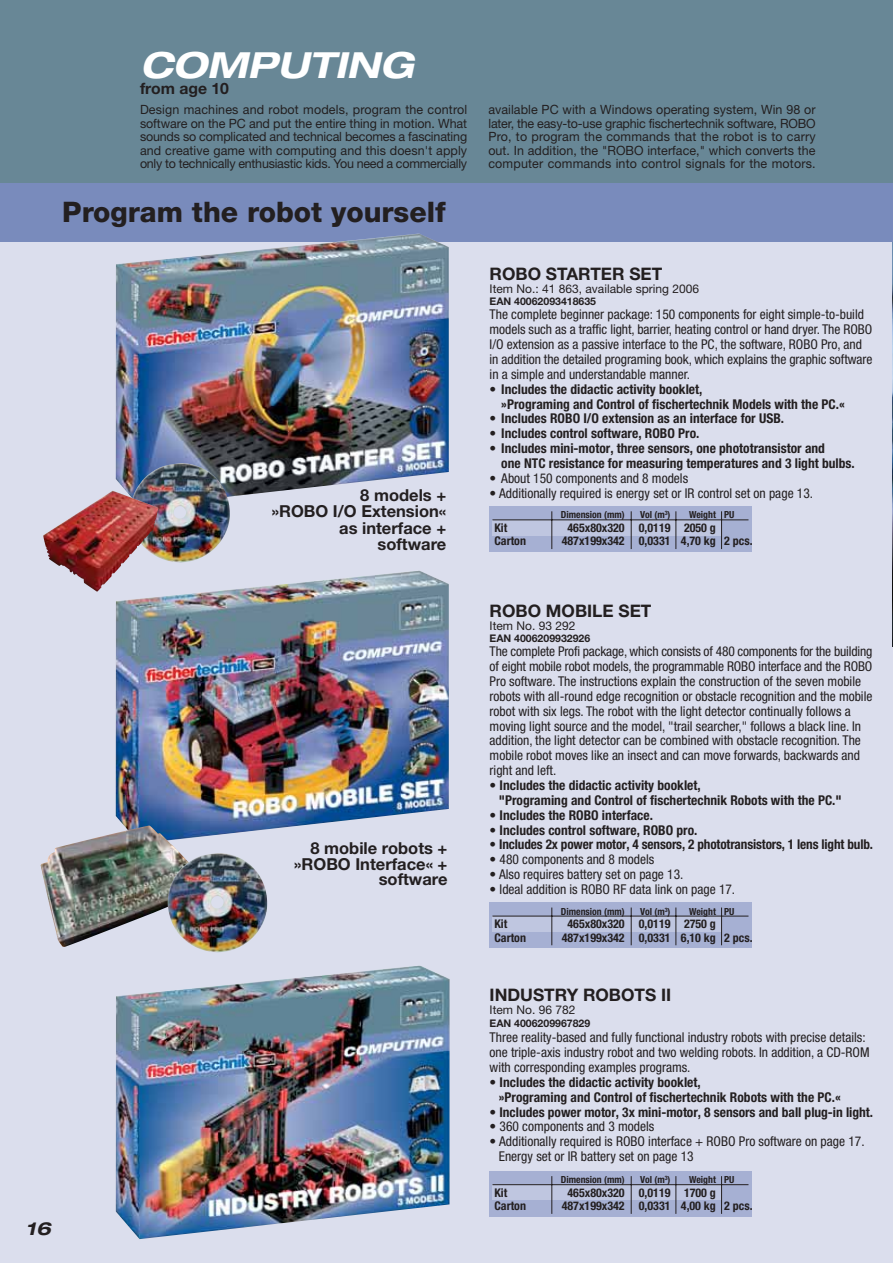
<style>
.page{position:relative;width:893px;height:1263px;background:#fff}
.page>*{position:absolute;margin:0;border:0;box-sizing:border-box;transform-origin:0 0}
.t1{font:italic 700 expanded 36px "Helvetica Neue LT Std";color:#fff}
.t2{font:800 28.35px "Helvetica Neue LT Std";color:#231f20}
.t3{font:italic 700 expanded 18px "Helvetica Neue LT Std";color:#231f20}
.t4{font:700 17.25px "Helvetica Neue LT Std";color:#231f20}
.t5{font:700 16.5px/16.5px "Helvetica Neue LT Std";color:#231f20;text-align:right}
.t6{font:700 15.75px "Helvetica Neue LT Std";color:#231f20}
.t7{font:condensed 13.5px/14.9px "Helvetica Neue LT Std";color:#231f20}
.t8{font:700 condensed 13.5px/14.9px "Helvetica Neue LT Std";color:#231f20}
.t9{font:12.75px/13.5px "Helvetica Neue LT Std";letter-spacing:-.01em;color:#231f20;text-align:justify}
.t10{font:700 condensed 12px "Helvetica Neue LT Std";color:#231f20}
.t11{font:12px "Helvetica Neue LT Std";color:#231f20}
.t12{font:700 10.5px "Helvetica Neue LT Std";color:#231f20}
.t13{font:700 condensed 9.75px "Helvetica Neue LT Std";color:#231f20}
</style>
<div class="page">
<div style="left:0;top:0;width:893px;height:207px;background:#688796"></div>
<div style="left:0;top:207px;width:893px;height:1056px;background:#dbdeed"></div>
<img style="left:892px;top:241px;width:1px;height:405px">
<div style="left:0;top:183px;width:893px;height:58px;background:#798bbc"></div>
<img style="left:116px;top:570px;width:333px;height:266px">
<img style="left:116px;top:234px;width:333px;height:263px">
<img style="left:116px;top:965px;width:333px;height:274px">
<div style="left:489px;top:902px;width:263px;height:45px;background:#a6b0d3"></div>
<div style="left:492px;top:916px;width:229px;height:15px;background:#bfc6e0"></div>
<hr style="left:551px;top:907px;width:1px;height:38px;background:#231f20">
<hr style="left:631px;top:907px;width:1px;height:38px;background:#231f20">
<hr style="left:675px;top:907px;width:1px;height:38px;background:#231f20">
<hr style="left:721px;top:907px;width:1px;height:38px;background:#231f20">
<hr style="left:492px;top:915px;width:256px;height:1px;background:#231f20">
<div style="left:489px;top:1171px;width:263px;height:45px;background:#a6b0d3"></div>
<div style="left:492px;top:1184px;width:229px;height:16px;background:#bfc6e0"></div>
<hr style="left:551px;top:1176px;width:1px;height:38px;background:#231f20">
<hr style="left:631px;top:1176px;width:1px;height:38px;background:#231f20">
<hr style="left:675px;top:1176px;width:1px;height:38px;background:#231f20">
<hr style="left:721px;top:1176px;width:1px;height:38px;background:#231f20">
<hr style="left:492px;top:1184px;width:256px;height:1px;background:#231f20">
<div style="left:489px;top:506px;width:263px;height:45px;background:#a6b0d3"></div>
<div style="left:492px;top:520px;width:229px;height:15px;background:#bfc6e0"></div>
<hr style="left:551px;top:511px;width:1px;height:38px;background:#231f20">
<hr style="left:631px;top:511px;width:1px;height:38px;background:#231f20">
<hr style="left:675px;top:511px;width:1px;height:38px;background:#231f20">
<hr style="left:721px;top:511px;width:1px;height:38px;background:#231f20">
<hr style="left:492px;top:519px;width:256px;height:1px;background:#231f20">
<img style="left:130px;top:463px;width:100px;height:99px">
<img style="left:41px;top:825px;width:166px;height:122px">
<img style="left:168px;top:853px;width:99px;height:99px">
<img style="left:43px;top:491px;width:115px;height:101px">
<h1 class="t1" style="left:140px;top:44px;width:275px">COMPUTING</h1>
<p class="t6" style="left:140px;top:83px;width:90px">from age 10</p>
<p class="t9" style="left:140px;top:104px;width:329px">Design machines and robot models, program the control software on the PC and put the entire thing in motion. What sounds so complicated and technical becomes a fascinating and creative game with computing and this doesn't apply only to technically enthusiastic kids. You need a commercially</p>
<p class="t9" style="left:488px;top:104px;width:329px">available PC with a Windows operating system, Win 98 or later, the easy-to-use graphic fischertechnik software, ROBO Pro, to program the commands that the robot is to carry out. In addition, the "ROBO interface," which converts the computer commands into control signals for the motors.</p>
<h2 class="t2" style="left:62px;top:202px;width:385px">Program the robot yourself</h2>
<p class="t5" style="left:272px;top:488px;width:176px">8 models +<br>»ROBO I/O Extension« as interface + software</p>
<p class="t4" style="left:489px;top:267px;width:174px">ROBO STARTER SET</p>
<p class="t11" style="left:489px;top:284px;width:211px">Item No.: 41 863, available spring 2006</p>
<p class="t12" style="left:489px;top:297px;width:108px">EAN 40062093418635</p>
<p class="t7" style="left:489px;top:308px;width:384px">The complete beginner package: 150 components for eight simple-to-build models such as a traffic light, barrier, heating control or hand dryer. The ROBO I/O extension as a passive interface to the PC, the software, ROBO Pro, and in addition the detailed programing book, which explains the graphic software in a simple and understandable manner.</p>
<p class="t8" style="left:501px;top:383px;width:345px;text-indent:-12px">• Includes the didactic activity booklet,<br>»Programing and Control of fischertechnik Models with the PC.«</p>
<p class="t8" style="left:489px;top:412px;width:296px">• Includes ROBO I/O extension as an interface for USB.</p>
<p class="t8" style="left:489px;top:427px;width:211px">• Includes control software, ROBO Pro.</p>
<p class="t8" style="left:501px;top:442px;width:355px;text-indent:-12px">• Includes mini-motor, three sensors, one phototransistor and<br>one NTC resistance for measuring temperatures and 3 light bulbs.</p>
<p class="t7" style="left:489px;top:472px;width:200px">• About 150 components and 8 models</p>
<p class="t7" style="left:489px;top:487px;width:325px">• Additionally required is energy set or IR control set on page 13.</p>
<p class="t13" style="left:561px;top:511px;width:65px">Dimension (mm)</p>
<p class="t13" style="left:640px;top:511px;width:32px">Vol (m<sup>3</sup>)</p>
<p class="t13" style="left:689px;top:511px;width:47px">Weight PU</p>
<p class="t10" style="left:494px;top:523px;width:14px">Kit</p>
<p class="t10" style="left:567px;top:523px;width:150px">465x80x320 0,0119 2050 g</p>
<p class="t10" style="left:494px;top:537px;width:33px">Carton</p>
<p class="t10" style="left:562px;top:537px;width:192px">487x199x342 0,0331 4,70 kg 2 pcs.</p>
<h3 class="t3" style="left:26px;top:1218px;width:26px">16</h3>
<p class="t5" style="left:294px;top:842px;width:155px;line-height:15.3px">8 mobile robots + »ROBO Interface« + software</p>
<p class="t4" style="left:489px;top:604px;width:163px">ROBO MOBILE SET</p>
<p class="t11" style="left:489px;top:621px;width:87px">Item No. 93 292</p>
<p class="t12" style="left:489px;top:634px;width:102px">EAN 4006209932926</p>
<p class="t7" style="left:489px;top:645px;width:384px">The complete Profi package, which consists of 480 components for the building of eight mobile robot models, the programmable ROBO interface and the ROBO Pro software. The instructions explain the construction of the seven mobile robots with all-round edge recognition or obstacle recognition and the mobile robot with six legs. The robot with the light detector continually follows a moving light source and the model, "trail searcher," follows a black line. In addition, the light detector can be combined with obstacle recognition. The mobile robot moves like an insect and can move forwards, backwards and right and left.</p>
<p class="t8" style="left:499px;top:779px;width:344px;text-indent:-9px">• Includes the didactic activity booklet,<br>"Programing and Control of fischertechnik Robots with the PC."</p>
<p class="t8" style="left:489px;top:809px;width:165px">• Includes the ROBO interface.</p>
<p class="t8" style="left:489px;top:824px;width:209px">• Includes control software, ROBO pro.</p>
<p class="t8" style="left:489px;top:838px;width:385px">• Includes 2x power motor, 4 sensors, 2 phototransistors, 1 lens light bulb.</p>
<p class="t7" style="left:489px;top:853px;width:166px">• 480 components and 8 models</p>
<p class="t7" style="left:489px;top:868px;width:195px">• Also requires battery set on page 13.</p>
<p class="t7" style="left:489px;top:883px;width:247px">• Ideal addition is ROBO RF data link on page 17.</p>
<p class="t13" style="left:561px;top:907px;width:65px">Dimension (mm)</p>
<p class="t13" style="left:640px;top:907px;width:32px">Vol (m<sup>3</sup>)</p>
<p class="t13" style="left:689px;top:907px;width:47px">Weight PU</p>
<p class="t10" style="left:494px;top:919px;width:14px">Kit</p>
<p class="t10" style="left:567px;top:919px;width:150px">465x80x320 0,0119 2750 g</p>
<p class="t10" style="left:494px;top:933px;width:33px">Carton</p>
<p class="t10" style="left:562px;top:933px;width:192px">487x199x342 0,0331 6,10 kg 2 pcs.</p>
<p class="t4" style="left:489px;top:988px;width:183px">INDUSTRY ROBOTS II</p>
<p class="t11" style="left:489px;top:1005px;width:87px">Item No. 96 782</p>
<p class="t12" style="left:489px;top:1020px;width:102px">EAN 4006209967829</p>
<p class="t7" style="left:489px;top:1031px;width:381px">Three reality-based and fully functional industry robots with precise details: one triple-axis industry robot and two welding robots. In addition, a CD-ROM with corresponding examples programs.</p>
<p class="t8" style="left:499px;top:1076px;width:343px;text-indent:-9px">• Includes the didactic activity booklet,<br>»Programing and Control of fischertechnik Robots with the PC.«</p>
<p class="t8" style="left:489px;top:1105px;width:385px">• Includes power motor, 3x mini-motor, 8 sensors and ball plug-in light.</p>
<p class="t7" style="left:489px;top:1120px;width:166px">• 360 components and 3 models</p>
<p class="t7" style="left:499px;top:1135px;width:367px;text-indent:-9px">• Additionally required is ROBO interface + ROBO Pro software on page 17.<br>Energy set or IR battery set on page 13</p>
<p class="t13" style="left:561px;top:1176px;width:65px">Dimension (mm)</p>
<p class="t13" style="left:640px;top:1176px;width:32px">Vol (m<sup>3</sup>)</p>
<p class="t13" style="left:689px;top:1176px;width:47px">Weight PU</p>
<p class="t10" style="left:494px;top:1188px;width:14px">Kit</p>
<p class="t10" style="left:567px;top:1188px;width:150px">465x80x320 0,0119 1700 g</p>
<p class="t10" style="left:494px;top:1201px;width:33px">Carton</p>
<p class="t10" style="left:562px;top:1201px;width:192px">487x199x342 0,0331 4,00 kg 2 pcs.</p>
</div>
